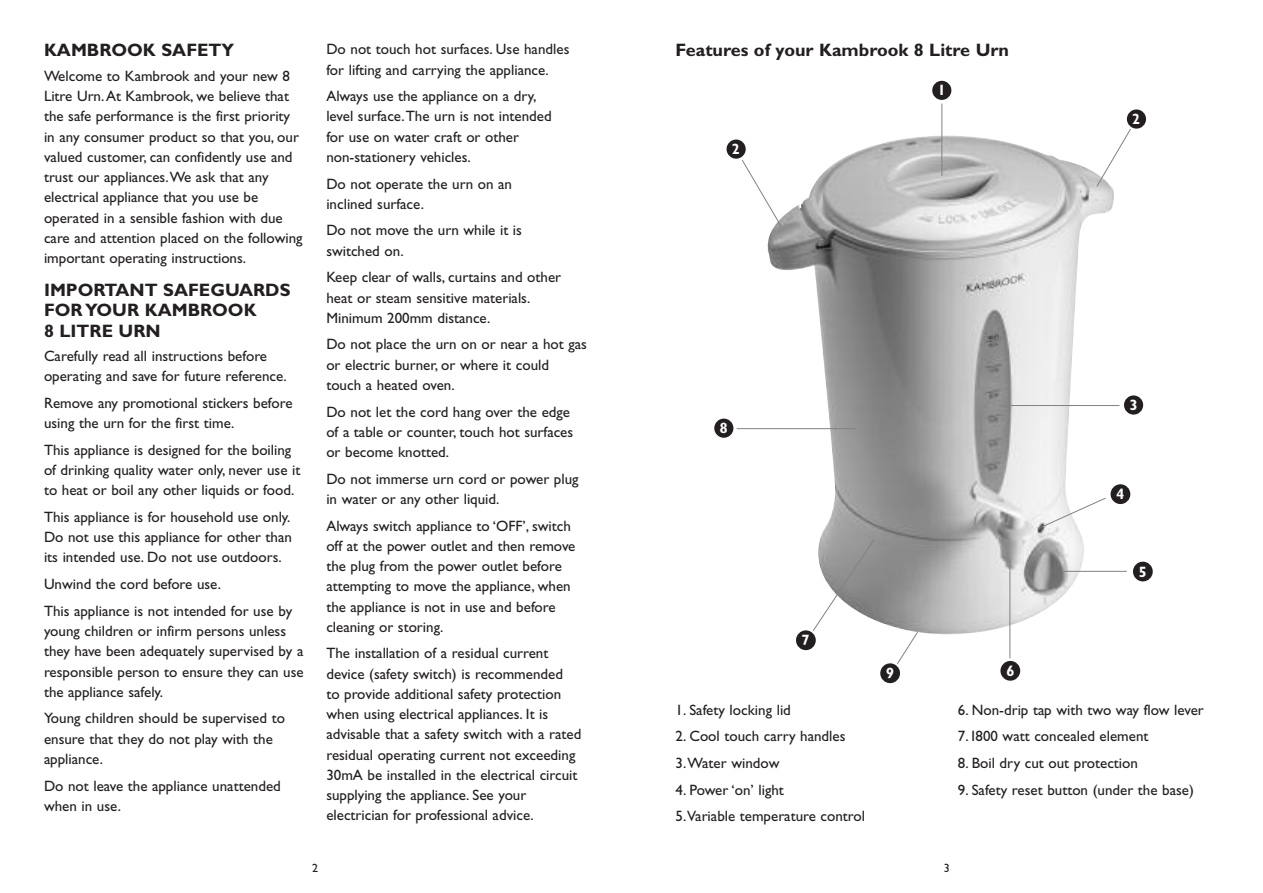
<style>
.page{position:relative;width:1263px;height:893px;background:#fff}
.page>*{position:absolute;margin:0;border:0;box-sizing:border-box;transform-origin:0 0}
.t1{font:700 18px/20.2px "Gill Sans";color:#231f20}
.t2{font:15px/20.2px "Gill Sans";color:#231f20}
.t3{font:700 condensed 15px "Gill Sans";color:#fff}
.t4{font:12px "Gill Sans";color:#231f20}
</style>
<div class="page">
<img style="left:767px;top:129px;width:347px;height:506px">
<svg style="left:1040px;top:497px;width:66px;height:31px"></svg>
<hr style="left:1064px;top:571px;width:63px;height:1px;background:#808285">
<div style="left:1110px;top:484px;width:20px;height:20px;background:#231f20;border-radius:50%"></div>
<div style="left:1133px;top:562px;width:20px;height:19px;background:#231f20;border-radius:50%"></div>
<div style="left:1000px;top:661px;width:20px;height:20px;background:#231f20;border-radius:50%"></div>
<svg style="left:1096px;top:129px;width:35px;height:58px"></svg>
<div style="left:1127px;top:109px;width:19px;height:20px;background:#231f20;border-radius:50%"></div>
<svg style="left:741px;top:159px;width:41px;height:69px"></svg>
<div style="left:726px;top:140px;width:20px;height:19px;background:#231f20;border-radius:50%"></div>
<hr style="left:1000px;top:405px;width:119px;height:1px;background:#808285">
<div style="left:1124px;top:395px;width:19px;height:20px;background:#231f20;border-radius:50%"></div>
<hr style="left:737px;top:428px;width:119px;height:1px;background:#808285">
<div style="left:714px;top:419px;width:19px;height:19px;background:#231f20;border-radius:50%"></div>
<hr style="left:941px;top:104px;width:1px;height:72px;background:#808285">
<hr style="left:1009px;top:558px;width:1px;height:100px;background:#808285">
<div style="left:796px;top:630px;width:20px;height:20px;background:#231f20;border-radius:50%"></div>
<svg style="left:812px;top:539px;width:63px;height:93px"></svg>
<div style="left:880px;top:663px;width:20px;height:20px;background:#231f20;border-radius:50%"></div>
<svg style="left:896px;top:631px;width:22px;height:33px"></svg>
<div style="left:932px;top:81px;width:19px;height:19px;background:#231f20;border-radius:50%"></div>
<p class="t1" style="left:44px;top:42px;width:192px">KAMBROOK SAFETY</p>
<p class="t2" style="left:44px;top:67px;width:260px">Welcome to Kambrook and your new 8<br>Litre Urn.At Kambrook, we believe that the safe performance is the first priority in any consumer product so that you, our valued customer, can confidently use and trust our appliances.We ask that any electrical appliance that you use be operated in a sensible fashion with due care and attention placed on the following important operating instructions.</p>
<p class="t1" style="left:44px;top:281px;width:248px">IMPORTANT SAFEGUARDS<br>FOR YOUR KAMBROOK<br>8 LITRE URN</p>
<p class="t2" style="left:44px;top:347px;width:244px">Carefully read all instructions before operating and save for future reference.</p>
<p class="t2" style="left:44px;top:394px;width:250px">Remove any promotional stickers before using the urn for the first time.</p>
<p class="t2" style="left:44px;top:441px;width:258px">This appliance is designed for the boiling of drinking quality water only, never use it to heat or boil any other liquids or food.</p>
<p class="t2" style="left:44px;top:508px;width:249px;text-align:justify">This appliance is for household use only.<br>Do not use this appliance for other than its intended use. Do not use outdoors.</p>
<p class="t2" style="left:44px;top:572px;width:250px;line-height:26.7px">Unwind the cord before use.<br>This appliance is not intended for use by</p>
<p class="t2" style="left:44px;top:622px;width:261px">young children or infirm persons unless they have been adequately supervised by a responsible person to ensure they can use the appliance safely.</p>
<p class="t2" style="left:44px;top:710px;width:242px">Young children should be supervised to ensure that they do not play with the appliance.</p>
<p class="t2" style="left:44px;top:777px;width:238px">Do not leave the appliance unattended when in use.</p>
<p class="t2" style="left:326px;top:40px;width:245px">Do not touch hot surfaces. Use handles for lifting and carrying the appliance.</p>
<p class="t2" style="left:326px;top:87px;width:227px">Always use the appliance on a dry, level surface.The urn is not intended for use on water craft or other non-stationery vehicles.</p>
<p class="t2" style="left:326px;top:175px;width:187px">Do not operate the urn on an inclined surface.</p>
<p class="t2" style="left:326px;top:222px;width:197px">Do not move the urn while it is switched on.</p>
<p class="t2" style="left:326px;top:268px;width:236px">Keep clear of walls, curtains and other heat or steam sensitive materials.<br>Minimum 200mm distance.</p>
<p class="t2" style="left:326px;top:336px;width:262px">Do not place the urn on or near a hot gas or electric burner, or where it could touch a heated oven.</p>
<p class="t2" style="left:326px;top:403px;width:248px">Do not let the cord hang over the edge of a table or counter, touch hot surfaces or become knotted.</p>
<p class="t2" style="left:326px;top:470px;width:254px">Do not immerse urn cord or power plug in water or any other liquid.</p>
<p class="t2" style="left:326px;top:517px;width:251px">Always switch appliance to ‘OFF’, switch off at the power outlet and then remove the plug from the power outlet before attempting to move the appliance, when the appliance is not in use and before cleaning or storing.</p>
<p class="t2" style="left:326px;top:645px;width:256px">The installation of a residual current device (safety switch) is recommended<br>to provide additional safety protection when using electrical appliances. It is advisable that a safety switch with a rated residual operating current not exceeding 30mA be installed in the electrical circuit supplying the appliance. See your electrician for professional advice.</p>
<p class="t1" style="left:675px;top:42px;width:335px">Features of your Kambrook 8 Litre Urn</p>
<p class="t3" style="left:732px;top:143px;width:9px">2</p>
<p class="t3" style="left:938px;top:85px;width:9px">1</p>
<p class="t3" style="left:1132px;top:113px;width:9px">2</p>
<p class="t3" style="left:720px;top:422px;width:9px">8</p>
<p class="t3" style="left:802px;top:634px;width:9px">7</p>
<p class="t2" style="left:675px;top:701px;width:117px">1. Safety locking lid</p>
<p class="t2" style="left:675px;top:724px;width:171px;line-height:26.7px">2. Cool touch carry handles<br>3.Water window</p>
<p class="t2" style="left:675px;top:778px;width:191px;line-height:26.7px">4. Power ‘on’ light<br>5.Variable temperature control</p>
<p class="t3" style="left:886px;top:667px;width:9px">9</p>
<p class="t3" style="left:1130px;top:399px;width:9px">3</p>
<p class="t3" style="left:1006px;top:665px;width:9px">6</p>
<p class="t3" style="left:1116px;top:488px;width:9px">4</p>
<p class="t3" style="left:1139px;top:566px;width:9px">5</p>
<p class="t2" style="left:958px;top:698px;width:247px;line-height:26.7px">6. Non-drip tap with two way flow lever<br>7.1800 watt concealed element</p>
<p class="t2" style="left:958px;top:754px;width:182px">8. Boil dry cut out protection</p>
<p class="t2" style="left:958px;top:781px;width:238px">9. Safety reset button (under the base)</p>
<p class="t4" style="left:312px;top:863px;width:7px">2</p>
<p class="t4" style="left:944px;top:863px;width:7px">3</p>
</div>
